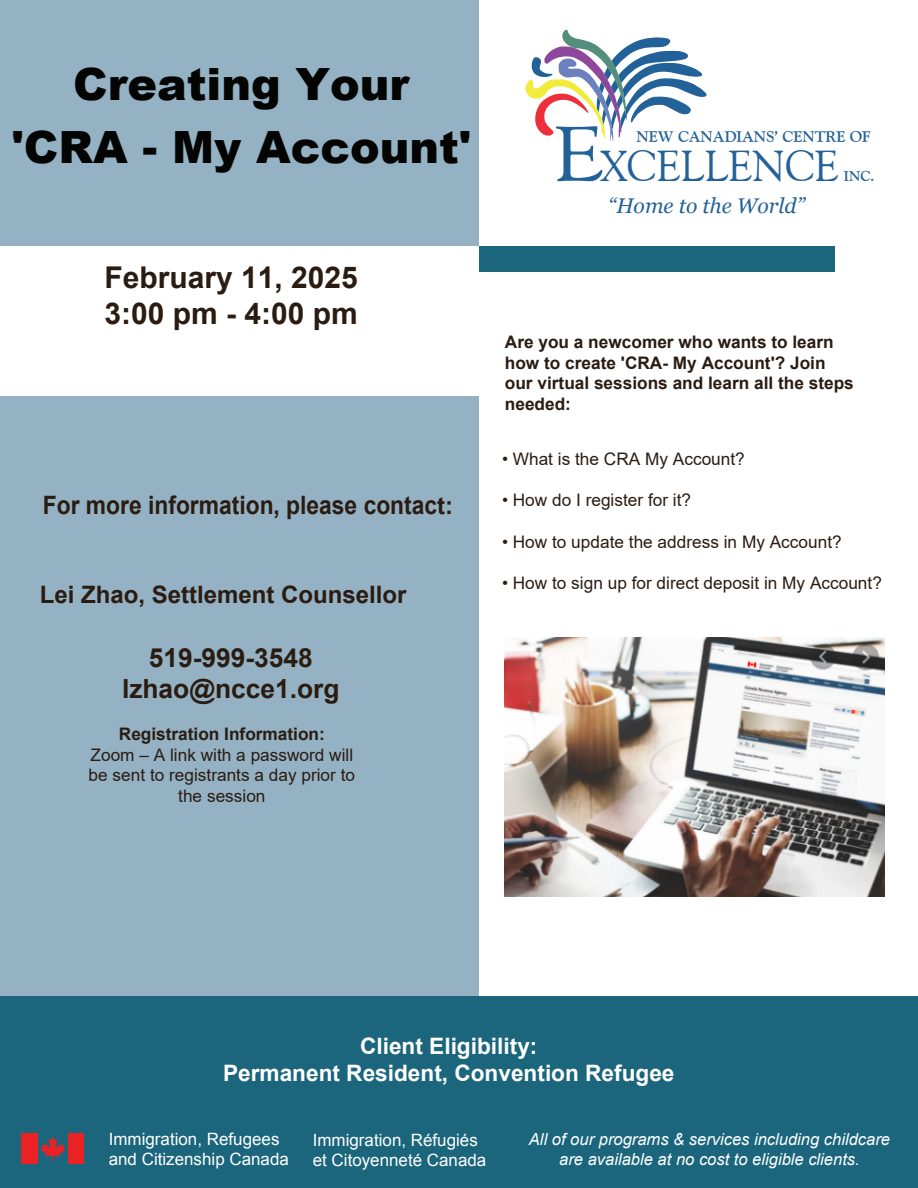
<style>
.page{position:relative;width:918px;height:1188px;background:#fff}
.page>*{position:absolute;margin:0;border:0;box-sizing:border-box;transform-origin:0 0}
.t1{font:900 44.55px/63.8px "Arial";color:#040503;text-align:center}
.t2{font:43.2px "Goudy Old Style BT";color:#236298}
.t3{font:700 30px/36px "Arial";color:#2b1c12}
.t4{font:700 26.4px/31.7px "Arial";color:#2b1c12;text-align:center}
.t5{font:700 25.35px "Arial";color:#2b1c12;scale:.9 1}
.t6{font:700 24px "Arial";color:#2b1c12}
.t7{font:700 22.65px/27.2px "Arial";color:#fff;text-align:center}
.t8{font:italic 21.15px "Georgia";color:#236298}
.t9{font:17.25px/20.7px "Arial";color:#2b1c12;text-align:center}
.t10{font:700 17.25px/20.7px "Arial";color:#2b1c12}
.t11{font:16.95px/20.4px "Arial";color:#fff}
.t12{font:italic 16.5px/19.8px "Arial";color:#fff;text-align:center}
.t13{font:700 15.45px "Goudy Old Style BT";color:#236298}
.t14{font:700 14.25px "Goudy Old Style BT";color:#236298}
.s1{font-size:24px}
.s2{font-size:77.85px}
</style>
<div class="page">
<div style="left:1px;top:0;width:478px;height:1188px;background:#94b2c4"></div>
<div style="left:0;top:996px;width:918px;height:192px;background:#1b667c"></div>
<div style="left:0;top:246px;width:479px;height:150px;background:#fff"></div>
<div style="left:479px;top:246px;width:356px;height:25px;background:#1b667c"></div>
<svg style="left:40px;top:1136px;width:26px;height:26px"></svg>
<div style="left:22px;top:1133px;width:16px;height:31px;background:#eb2225"></div>
<div style="left:68px;top:1133px;width:16px;height:31px;background:#eb2225"></div>
<svg style="left:525px;top:30px;width:182px;height:111px"></svg>
<img style="left:504px;top:638px;width:380px;height:259px">
<h1 class="t1" style="left:12px;top:50px;width:461px">Creating Your 'CRA - My Account'</h1>
<h3 class="t3" style="left:104px;top:260px;width:255px">February 11, 2025<br>3:00 pm - 4:00 pm</h3>
<h3 class="t5" style="left:43px;top:489px;width:457px">For more information, please contac<span class="s1">t:</span></h3>
<h3 class="t6" style="left:40px;top:578px;width:368px">Lei Zhao, Settlement Counsellor</h3>
<h3 class="t4" style="left:122px;top:643px;width:219px">519-999-3548 lzhao@ncce1.org</h3>
<p class="t10" style="left:119px;top:724px;width:208px">Registration Information:</p>
<p class="t9" style="left:89px;top:744px;width:268px">Zoom – A link with a password will be sent to registrants a day prior to the session</p>
<h2 class="t2" style="left:554px;top:139px;width:287px"><span class="s2">E</span>XCELLENCE</h2>
<p class="t13" style="left:637px;top:127px;width:236px">NEW CANADIANS’ CENTRE OF</p>
<p class="t14" style="left:844px;top:167px;width:32px">INC.</p>
<p class="t8" style="left:608px;top:190px;width:198px">“Home to the World”</p>
<p class="t10" style="left:505px;top:332px;width:350px">Are you a newcomer who wants to learn how to create 'CRA- My Account'? Join our virtual sessions and learn all the steps needed:</p>
<p class="t9" style="left:502px;top:449px;width:244px">• What is the CRA My Account?</p>
<p class="t9" style="left:502px;top:490px;width:191px">• How do I register for it?</p>
<p class="t9" style="left:502px;top:532px;width:341px">• How to update the address in My Account?</p>
<p class="t9" style="left:502px;top:573px;width:381px">• How to sign up for direct deposit in My Account?</p>
<h3 class="t7" style="left:223px;top:1033px;width:453px">Client Eligibility:<br>Permanent Resident, Convention Refugee</h3>
<p class="t11" style="left:109px;top:1129px;width:182px">Immigration, Refugees and Citizenship Canada</p>
<p class="t11" style="left:313px;top:1130px;width:175px">Immigration, Réfugiés et Citoyenneté Canada</p>
<p class="t12" style="left:529px;top:1130px;width:363px">All of our programs &amp; services including childcare are available at no cost to eligible clients.</p>
</div>
